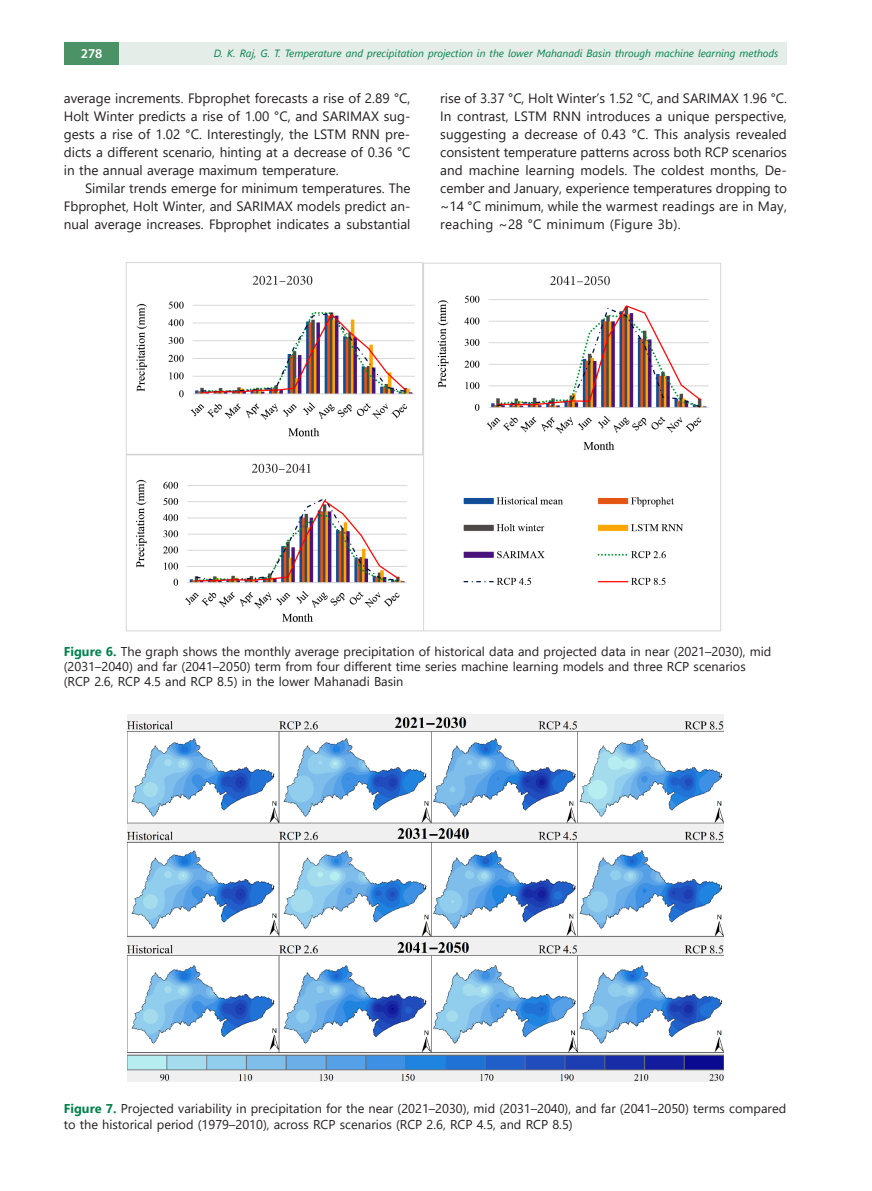
<style>
.page{position:relative;width:872px;height:1191px;background:#fff}
.page>*{position:absolute;margin:0;border:0;box-sizing:border-box;transform-origin:0 0}
.t1{font:13.5px/18px "Segoe UI";color:#231f20;text-align:justify}
.t2{font:600 13.5px "Myriad Pro";color:#fff}
.t3{font:12.75px/15.3px "Segoe UI";color:#231f20}
.t4{font:italic 10.5px "Segoe UI";color:#01824c}
.s1{font-weight:700;color:#01824c}
</style>
<div class="page">
<div style="left:64px;top:43px;width:55px;height:22px;background:#4b9267"></div>
<div style="left:119px;top:43px;width:668px;height:22px;background:#e5ede8"></div>
<img style="left:126px;top:262px;width:595px;height:370px">
<img style="left:128px;top:714px;width:595px;height:367px">
<p class="t2" style="left:81px;top:45px;width:23px">278</p>
<p class="t4" style="left:214px;top:43px;width:566px">D. K. Raj, G. T. Temperature and precipitation projection in the lower Mahanadi Basin through machine learning methods</p>
<p class="t1" style="left:64px;top:88px;width:348px">average increments. Fbprophet forecasts a rise of 2.89 °C, Holt Winter predicts a rise of 1.00 °C, and SARIMAX sug&shy;gests a rise of 1.02 °C. Interestingly, the LSTM RNN pre&shy;dicts a different scenario, hinting at a decrease of 0.36 °C in the annual average maximum temperature.</p>
<p class="t1" style="left:64px;top:178px;width:348px;text-indent:21px">Similar trends emerge for minimum temperatures. The Fbprophet, Holt Winter, and SARIMAX models predict an&shy;nual average increases. Fbprophet indicates a substantial</p>
<p class="t1" style="left:440px;top:88px;width:348px">rise of 3.37 °C, Holt Winter’s 1.52 °C, and SARIMAX 1.96 °C.<br>In contrast, LSTM RNN introduces a unique perspective, suggesting a decrease of 0.43 °C. This analysis revealed consistent temperature patterns across both RCP scenarios and machine learning models. The coldest months, De&shy;cember and January, experience temperatures dropping to ~14 °C minimum, while the warmest readings are in May, reaching ~28 °C minimum (Figure 3b).</p>
<p class="t3" style="left:64px;top:642px;width:709px"><span class="s1">Figure 6.</span> The graph shows the monthly average precipitation of historical data and projected data in near (2021–2030), mid (2031–2040) and far (2041–2050) term from four different time series machine learning models and three RCP scenarios (RCP 2.6, RCP 4.5 and RCP 8.5) in the lower Mahanadi Basin</p>
<p class="t3" style="left:64px;top:1100px;width:724px"><span class="s1">Figure 7.</span> Projected variability in precipitation for the near (2021–2030), mid (2031–2040), and far (2041–2050) terms compared to the historical period (1979–2010), across RCP scenarios (RCP 2.6, RCP 4.5, and RCP 8.5)</p>
</div>
